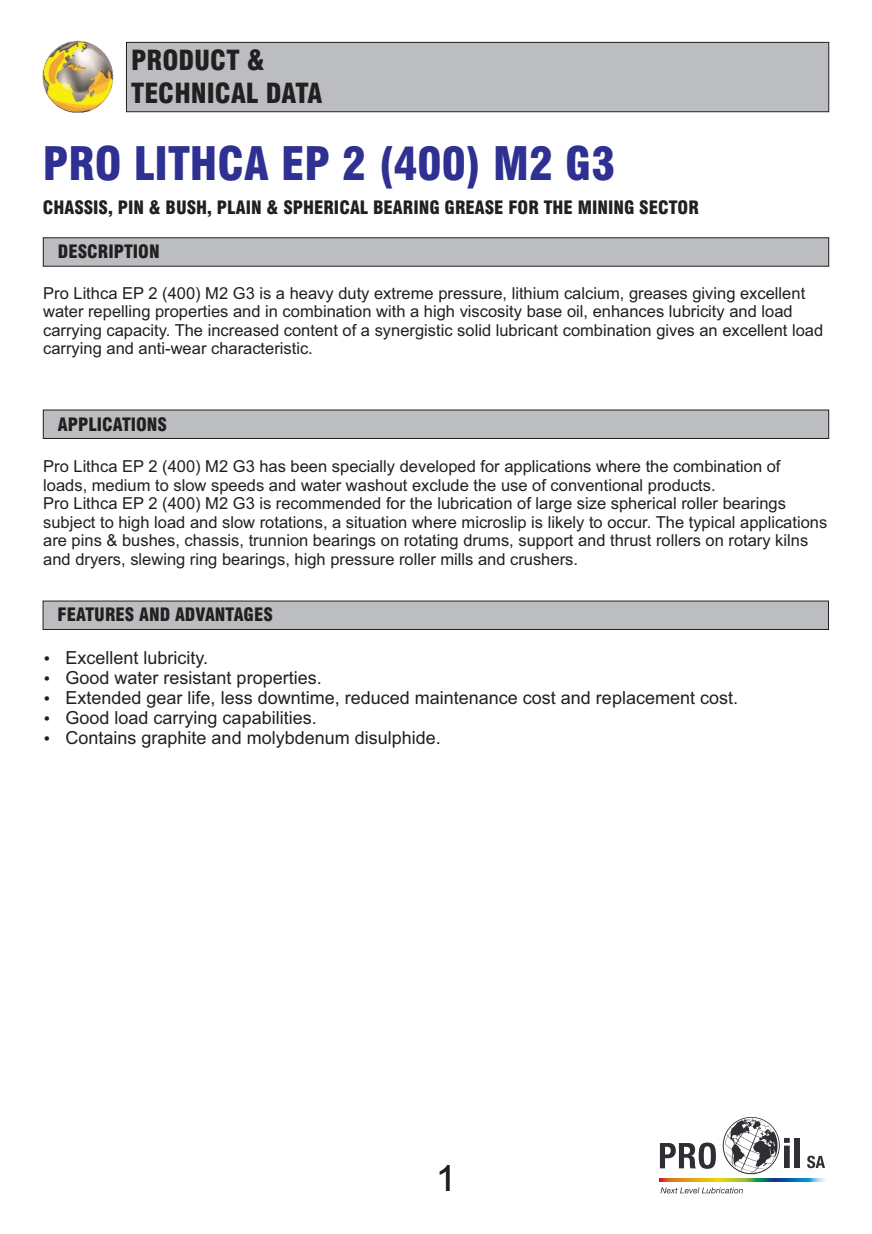
<style>
.page{position:relative;width:872px;height:1234px;background:#fff}
.page>*{position:absolute;margin:0;border:0;box-sizing:border-box;transform-origin:0 0}
.t1{font:900 condensed 45px "Swiss 721 BT";color:#2e3092}
.t2{font:36px "Arial";color:#231f20}
.t3{font:900 condensed 27px/32.4px "Swiss 721 BT";color:#231f20}
.t4{font:18px/20.1px "Arial";color:#231f20}
.t5{font:900 condensed 18px "Swiss 721 BT";color:#231f20}
.t6{font:16.5px/18.5px "Arial";color:#231f20}
</style>
<div class="page">
<img style="left:42px;top:40px;width:72px;height:73px">
<div style="left:126px;top:42px;width:703px;height:71px;background:#bcbdc0"></div>
<svg style="left:42px;top:237px;width:787px;height:30px;background:#b2b2b5"></svg>
<svg style="left:42px;top:409px;width:787px;height:30px;background:#b2b3b6"></svg>
<svg style="left:42px;top:600px;width:787px;height:30px;background:#b2b3b6"></svg>
<svg style="left:660px;top:1142px;width:56px;height:26px"></svg>
<div style="left:794px;top:1137px;width:5px;height:30px;background:#302e34"></div>
<svg style="left:807px;top:1155px;width:18px;height:12px"></svg>
<svg style="left:722px;top:1117px;width:67px;height:56px"></svg>
<svg style="left:660px;top:1187px;width:83px;height:6px"></svg>
<svg style="left:660px;top:1178px;width:165px;height:3px"></svg>
<h3 class="t3" style="left:131px;top:47px;width:193px">PRODUCT &amp;<br>TECHNICAL DATA</h3>
<h1 class="t1" style="left:43px;top:146px;width:574px">PRO LITHCA EP 2 (400) M2 G3</h1>
<p class="t5" style="left:43px;top:200px;width:657px">CHASSIS, PIN &amp; BUSH, PLAIN &amp; SPHERICAL BEARING GREASE FOR THE MINING SECTOR</p>
<p class="t5" style="left:58px;top:244px;width:103px">DESCRIPTION</p>
<p class="t6" style="left:43px;top:285px;width:781px">Pro Lithca EP 2 (400) M2 G3 is a heavy duty extreme pressure, lithium calcium, greases giving excellent water repelling properties and in combination with a high viscosity base oil, enhances lubricity and load carrying capacity. The increased content of a synergistic solid lubricant combination gives an excellent load carrying and anti-wear characteristic.</p>
<p class="t5" style="left:58px;top:417px;width:111px">APPLICATIONS</p>
<p class="t6" style="left:43px;top:459px;width:785px">Pro Lithca EP 2 (400) M2 G3 has been specially developed for applications where the combination of loads, medium to slow speeds and water washout exclude the use of conventional products.<br>Pro Lithca EP 2 (400) M2 G3 is recommended for the lubrication of large size spherical roller bearings subject to high load and slow rotations, a situation where microslip is likely to occur. The typical applications are pins &amp; bushes, chassis, trunnion bearings on rotating drums, support and thrust rollers on rotary kilns and dryers, slewing ring bearings, high pressure roller mills and crushers.</p>
<p class="t5" style="left:58px;top:607px;width:217px">FEATURES AND ADVANTAGES</p>
<p class="t4" style="left:65px;top:648px;width:674px">Excellent lubricity.<br>Good water resistant properties.<br>Extended gear life, less downtime, reduced maintenance cost and replacement cost.<br>Good load carrying capabilities.<br>Contains graphite and molybdenum disulphide.</p>
<h2 class="t2" style="left:436px;top:1164px;width:22px">1</h2>
</div>
